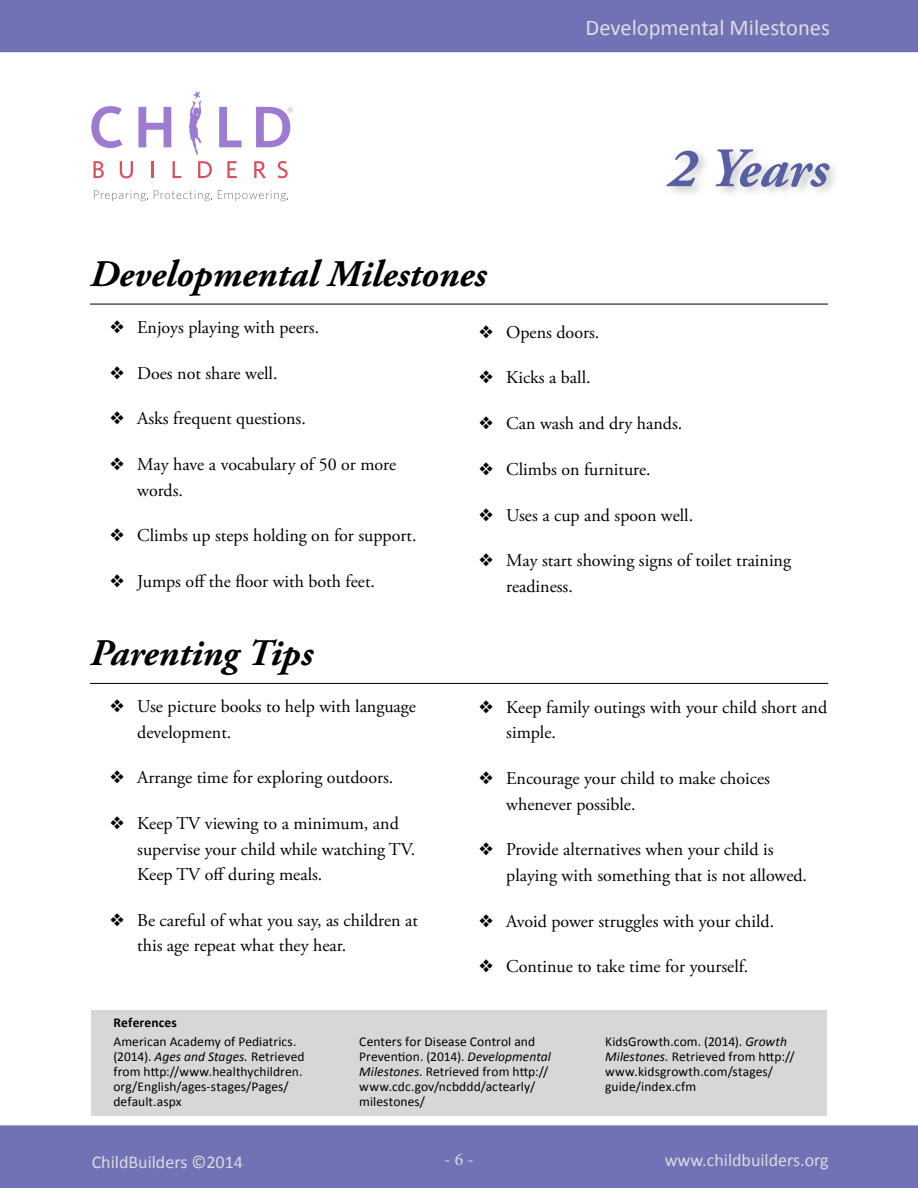
<style>
.page{position:relative;width:918px;height:1188px;background:#fff}
.page>*{position:absolute;margin:0;border:0;box-sizing:border-box;transform-origin:0 0}
.t1{font:italic 700 55.5px "Adobe Garamond Pro";color:#555fa1}
.t2{font:italic 700 37.5px "Adobe Garamond Pro";color:#000}
.t3{font:22.5px "Calibri";color:#dcddde}
.t4{font:18px/25.5px "Adobe Garamond Pro";color:#000}
.t5{font:18px "Calibri";color:#dadbdc}
.t6{font:18px "Minion Pro";color:#dadbdc}
.t7{font:13.5px/15px "Calibri";letter-spacing:.005em;color:#000}
.t8{font:700 13.5px "Calibri";letter-spacing:.01em;color:#000}
.s1{font-style:italic}
</style>
<div class="page">
<div style="left:0;top:1125px;width:918px;height:63px;background:#7072b5"></div>
<div style="left:0;top:0;width:918px;height:52px;background:#7072b5"></div>
<svg style="left:94px;top:190px;width:54px;height:11px"></svg>
<svg style="left:154px;top:190px;width:58px;height:11px"></svg>
<svg style="left:218px;top:190px;width:70px;height:11px"></svg>
<svg style="left:94px;top:161px;width:10px;height:17px"></svg>
<svg style="left:120px;top:161px;width:13px;height:17px"></svg>
<svg style="left:152px;top:161px;width:2px;height:17px"></svg>
<svg style="left:173px;top:161px;width:8px;height:17px"></svg>
<svg style="left:198px;top:161px;width:14px;height:17px"></svg>
<svg style="left:227px;top:161px;width:10px;height:17px"></svg>
<svg style="left:254px;top:161px;width:12px;height:17px"></svg>
<svg style="left:138px;top:107px;width:33px;height:40px"></svg>
<svg style="left:219px;top:107px;width:23px;height:40px"></svg>
<svg style="left:256px;top:107px;width:37px;height:40px"></svg>
<svg style="left:189px;top:91px;width:13px;height:64px"></svg>
<svg style="left:91px;top:106px;width:31px;height:42px"></svg>
<svg style="left:278px;top:161px;width:10px;height:17px"></svg>
<div style="left:286px;top:186px;width:7px;height:7px;background:#fff"></div>
<hr style="left:90px;top:304px;width:738px;height:1px;background:#000">
<hr style="left:90px;top:683px;width:738px;height:1px;background:#000">
<div style="left:663px;top:145px;width:178px;height:54px;background:#000;opacity:.21"></div>
<div style="left:92px;top:1010px;width:735px;height:105px;background:#d5d7d8"></div>
<p class="t3" style="left:586px;top:13px;width:246px">Developmental Milestones</p>
<h1 class="t1" style="left:668px;top:137px;width:162px">2 Years</h1>
<h2 class="t2" style="left:90px;top:252px;width:398px">Developmental Milestones</h2>
<p class="t4" style="left:110px;top:315px;width:210px">❖ Enjoys playing with peers.</p>
<p class="t4" style="left:110px;top:361px;width:169px">❖ Does not share well.</p>
<p class="t4" style="left:110px;top:406px;width:197px">❖ Asks frequent questions.</p>
<p class="t4" style="left:137px;top:452px;width:260px;text-indent:-27px">❖ May have a vocabulary of 50 or more words.</p>
<p class="t4" style="left:110px;top:524px;width:308px">❖ Climbs up steps holding on for support.</p>
<p class="t4" style="left:110px;top:569px;width:266px">❖ Jumps off the floor with both feet.</p>
<p class="t4" style="left:479px;top:320px;width:122px">❖ Opens doors.</p>
<p class="t4" style="left:479px;top:366px;width:113px">❖ Kicks a ball.</p>
<p class="t4" style="left:479px;top:411px;width:205px">❖ Can wash and dry hands.</p>
<p class="t4" style="left:479px;top:457px;width:173px">❖ Climbs on furniture.</p>
<p class="t4" style="left:479px;top:503px;width:216px">❖ Uses a cup and spoon well.</p>
<p class="t4" style="left:506px;top:549px;width:286px;text-indent:-27px">❖ May start showing signs of toilet training readiness.</p>
<h2 class="t2" style="left:90px;top:632px;width:224px">Parenting Tips</h2>
<p class="t4" style="left:137px;top:694px;width:280px;text-indent:-27px">❖ Use picture books to help with language development.</p>
<p class="t4" style="left:110px;top:766px;width:285px">❖ Arrange time for exploring outdoors.</p>
<p class="t4" style="left:137px;top:811px;width:280px;text-indent:-27px">❖ Keep TV viewing to a minimum, and supervise your child while watching TV.<br>Keep TV off during meals.</p>
<p class="t4" style="left:137px;top:908px;width:282px;text-indent:-27px">❖ Be careful of what you say, as children at this age repeat what they hear.</p>
<p class="t8" style="left:114px;top:1013px;width:65px">References</p>
<p class="t4" style="left:506px;top:695px;width:323px;text-indent:-27px">❖ Keep family outings with your child short and simple.</p>
<p class="t4" style="left:506px;top:766px;width:265px;text-indent:-27px">❖ Encourage your child to make choices whenever possible.</p>
<p class="t4" style="left:506px;top:838px;width:302px;text-indent:-27px">❖ Provide alternatives when your child is playing with something that is not allowed.</p>
<p class="t4" style="left:479px;top:909px;width:297px">❖ Avoid power struggles with your child.</p>
<p class="t4" style="left:479px;top:955px;width:270px">❖ Continue to take time for yourself.</p>
<p class="t7" style="left:113px;top:1034px;width:193px">American Academy of Pediatrics. (2014). <span class="s1">Ages and Stages.</span> Retrieved from http://www.healthychildren. org/English/ages-stages/Pages/ default.aspx</p>
<p class="t7" style="left:359px;top:1034px;width:193px">Centers for Disease Control and<br>Prevention. (2014). <span class="s1">Developmental<br>Milestones</span>. Retrieved from http:// www.cdc.gov/ncbddd/actearly/ milestones/</p>
<p class="t7" style="left:605px;top:1034px;width:191px">KidsGrowth.com. (2014). <span class="s1">Growth<br>Milestones.</span> Retrieved from http:// www.kidsgrowth.com/stages/ guide/index.cfm</p>
<p class="t5" style="left:92px;top:1150px;width:153px">ChildBuilders ©2014</p>
<p class="t6" style="left:444px;top:1147px;width:31px">- 6 -</p>
<p class="t5" style="left:665px;top:1148px;width:166px">www.childbuilders.org</p>
</div>
